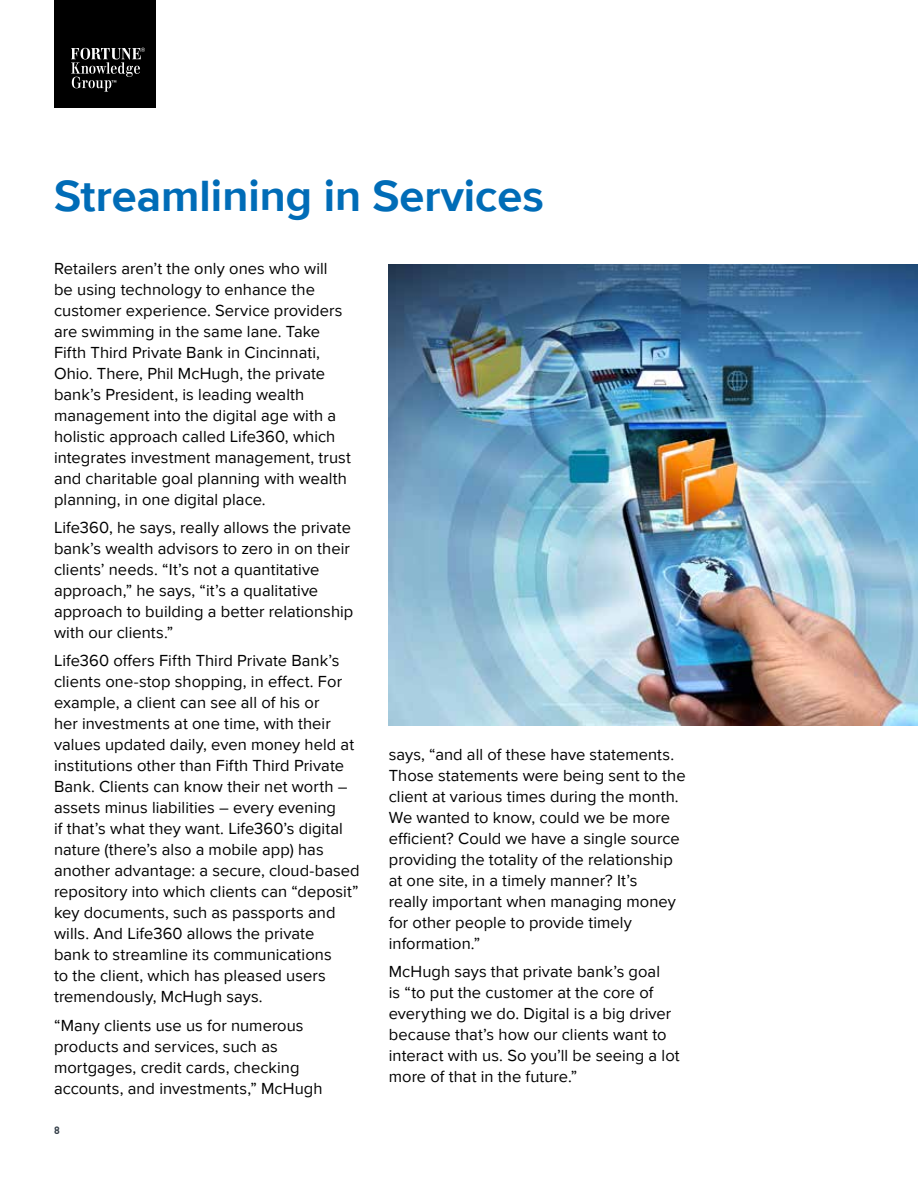
<style>
.page{position:relative;width:918px;height:1188px;background:#fff}
.page>*{position:absolute;margin:0;border:0;box-sizing:border-box;transform-origin:0 0}
.t1{font:700 45px "Proxima Nova";color:#006cb7}
.t2{font:16.5px/21px "Proxima Nova";letter-spacing:.005em;color:#000}
.t3{font:700 10.5px "DIN Pro";color:#343e48}
</style>
<div class="page">
<div style="left:54px;top:0;width:101px;height:108px;background:#000"></div>
<svg style="left:71px;top:48px;width:74px;height:44px"></svg>
<img style="left:389px;top:264px;width:529px;height:461px">
<h1 class="t1" style="left:54px;top:162px;width:492px">Streamlining in Services</h1>
<p class="t2" style="left:54px;top:257px;width:299px">Retailers aren’t the only ones who will<br>be using technology to enhance the customer experience. Service providers are swimming in the same lane. Take Fifth Third Private Bank in Cincinnati, Ohio. There, Phil McHugh, the private bank’s President, is leading wealth management into the digital age with a holistic approach called Life360, which integrates investment management, trust and charitable goal planning with wealth planning, in one digital place.</p>
<p class="t2" style="left:54px;top:516px;width:301px">Life360, he says, really allows the private bank’s wealth advisors to zero in on their clients’ needs. “It’s not a quantitative approach,” he says, “it’s a qualitative approach to building a better relationship with our clients.”</p>
<p class="t2" style="left:54px;top:650px;width:307px">Life360 offers Fifth Third Private Bank’s clients one-stop shopping, in effect. For example, a client can see all of his or<br>her investments at one time, with their values updated daily, even money held at institutions other than Fifth Third Private Bank. Clients can know their net worth – assets minus liabilities – every evening<br>if that’s what they want. Life360’s digital nature (there’s also a mobile app) has another advantage: a secure, cloud-based repository into which clients can “deposit” key documents, such as passports and wills. And Life360 allows the private<br>bank to streamline its communications<br>to the client, which has pleased users tremendously, McHugh says.</p>
<p class="t2" style="left:54px;top:1014px;width:270px">“Many clients use us for numerous products and services, such as mortgages, credit cards, checking accounts, and investments,” McHugh</p>
<p class="t3" style="left:54px;top:1123px;width:7px">8</p>
<p class="t2" style="left:389px;top:743px;width:298px">says, “and all of these have statements.<br>Those statements were being sent to the client at various times during the month.<br>We wanted to know, could we be more efficient? Could we have a single source providing the totality of the relationship at one site, in a timely manner? It’s<br>really important when managing money for other people to provide timely information.”</p>
<p class="t2" style="left:389px;top:960px;width:292px">McHugh says that private bank’s goal<br>is “to put the customer at the core of everything we do. Digital is a big driver because that’s how our clients want to interact with us. So you’ll be seeing a lot more of that in the future.”</p>
</div>
